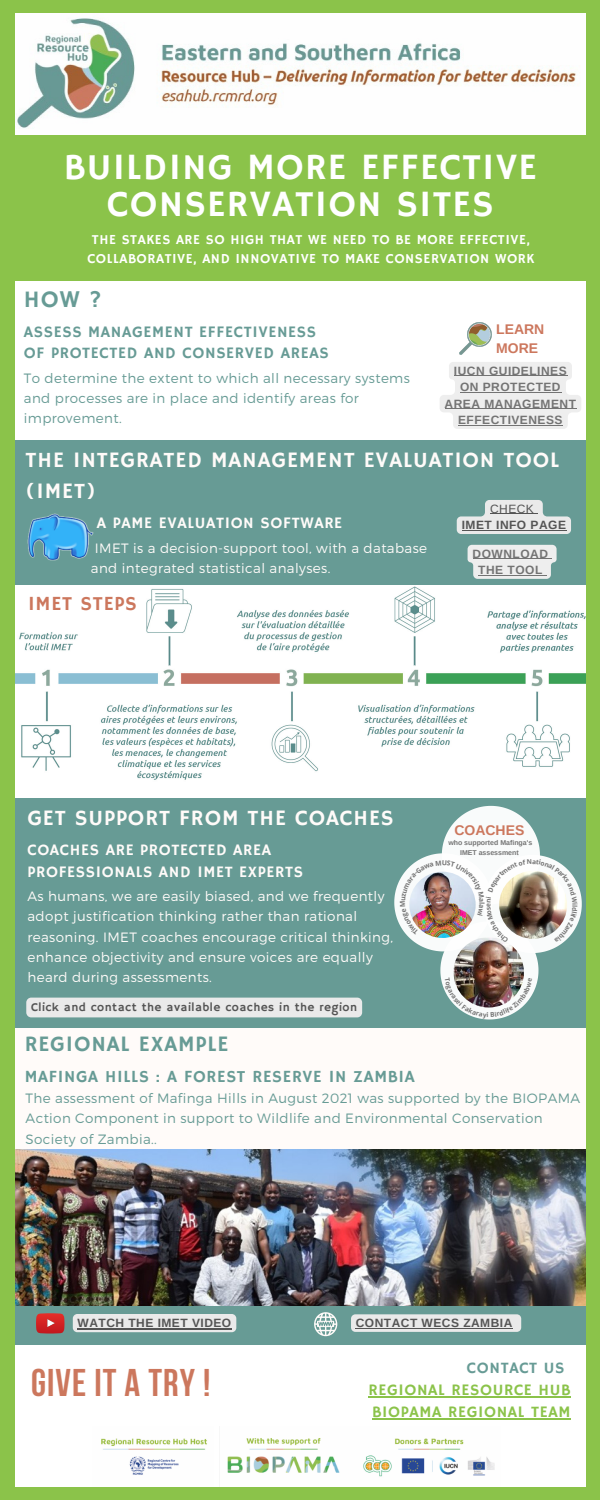
<style>
.page{position:relative;width:600px;height:1500px;background:#8bc34a}
.page>*{position:absolute;margin:0;border:0;box-sizing:border-box;transform-origin:0 0}
.t1{font:700 38.5px "Bebas Neue";letter-spacing:.03em;color:#cc775d}
.t2{font:37px/36.8px "Hammersmith One";letter-spacing:.03em;color:#fff;text-align:center}
.t3{font:24px "Hammersmith One";color:#679b95}
.t4{font:22px/30.8px "Hammersmith One";letter-spacing:.04em;color:#fffbf9}
.t5{font:22px "Hammersmith One";letter-spacing:.04em;color:#679b95}
.t6{font:20px "Hammersmith One";letter-spacing:.04em;color:#cc775d}
.t7{font:17px "Hammersmith One";letter-spacing:.04em;color:#679b95}
.t8{font:16px/21.8px "Hammersmith One";letter-spacing:.04em;color:#fffbf9}
.t9{font:16px/21.8px "Hammersmith One";letter-spacing:.04em;color:#679b95}
.t10{font:16px/21.8px "Hammersmith One";letter-spacing:.04em;color:#8bc34a}
.t11{font:700 14px/19.5px "Arimo";color:#cc775d}
.t12{font:13.8px/18.8px "Hammersmith One";letter-spacing:.04em;color:#fff;text-align:center}
.t13{font:300 13.5px/20.2px "Montserrat";letter-spacing:.03em;color:#fffbf9}
.t14{font:300 13.5px/20.2px "Montserrat";letter-spacing:.03em;color:#679b95}
.t15{font:700 12px/16.5px "Arimo";letter-spacing:.04em;color:#737373;text-align:center}
.t16{font:700 12px "Arimo";letter-spacing:.04em;color:#545454}
.t17{font:12px "Hammersmith One";letter-spacing:.04em;color:#545454}
.t18{font:12px "Arimo";letter-spacing:.04em;color:#545454}
.t19{font:700 7px/9.3px "Arimo";color:#737373;text-align:center}
.t20{font:700 6.5px "Open Sans";color:#737373}
.s1{color:#fffbf9}
</style>
<div class="page">
<img style="left:15px;top:1149px;width:571px;height:157px">
<div style="left:13px;top:1027px;width:587px;height:122px;background:#fffbf9"></div>
<div style="left:0;top:1345px;width:600px;height:155px;background:#fff"></div>
<img style="left:15px;top:14px;width:571px;height:120px">
<div style="left:0;top:438px;width:600px;height:590px;background:#679b95"></div>
<img style="left:27px;top:514px;width:66px;height:47px">
<img style="left:15px;top:586px;width:572px;height:211px">
<img style="left:101px;top:1438px;width:394px;height:39px">
<div style="left:0;top:281px;width:600px;height:159px;background:#fff"></div>
<div style="left:15px;top:586px;width:129px;height:27px;background:#fff"></div>
<div style="left:13px;top:1306px;width:574px;height:39px;background:#679b95"></div>
<hr style="left:369px;top:1397px;width:202px;height:1px;background:#8bc34a">
<hr style="left:372px;top:1418px;width:199px;height:2px;background:#8bc34a">
<svg style="left:36px;top:1313px;width:28px;height:21px"></svg>
<svg style="left:314px;top:1312px;width:23px;height:24px"></svg>
<div style="left:73px;top:1314px;width:163px;height:18px;background:#eaeaea;border-radius:5px"></div>
<hr style="left:78px;top:1329px;width:154px;height:1px;background:#545454">
<svg style="left:351px;top:1314px;width:170px;height:18px;background:#e5e7e7"></svg>
<hr style="left:356px;top:1328px;width:157px;height:1px;background:#545454">
<svg style="left:457px;top:500px;width:114px;height:34px"></svg>
<hr style="left:462px;top:530px;width:105px;height:1px;background:#545454">
<svg style="left:468px;top:545px;width:89px;height:34px;background:#dee1e1"></svg>
<div style="left:26px;top:998px;width:336px;height:19px;background:#eaeaea;border-radius:5px"></div>
<svg style="left:440px;top:281px;width:147px;height:149px"></svg>
<hr style="left:454px;top:376px;width:113px;height:1px;background:#737373">
<hr style="left:460px;top:392px;width:101px;height:1px;background:#737373">
<hr style="left:445px;top:409px;width:132px;height:1px;background:#737373">
<hr style="left:458px;top:425px;width:105px;height:1px;background:#737373">
<div style="left:0;top:14px;width:15px;height:1486px;background:#8bc34a"></div>
<div style="left:0;top:1487px;width:600px;height:13px;background:#8bc34a"></div>
<div style="left:587px;top:0;width:13px;height:1498px;background:#8bc34a"></div>
<img style="left:394px;top:806px;width:188px;height:214px">
<h2 class="t2" style="left:64px;top:150px;width:474px">BUILDING MORE EFFECTIVE<br>CONSERVATION SITES</h2>
<p class="t12" style="left:87px;top:231px;width:449px">THE STAKES ARE SO HIGH THAT WE NEED TO BE MORE EFFECTIVE,<br>COLLABORATIVE, AND INNOVATIVE TO MAKE CONSERVATION WORK</p>
<h3 class="t3" style="left:24px;top:285px;width:79px">HOW ?</h3>
<p class="t9" style="left:24px;top:321px;width:306px">ASSESS MANAGEMENT EFFECTIVENESS<br>OF PROTECTED AND CONSERVED AREAS</p>
<p class="t14" style="left:24px;top:367px;width:388px">To determine the extent to which all necessary systems and processes are in place and identify areas for improvement.</p>
<p class="t11" style="left:496px;top:319px;width:50px">LEARN<br>MORE</p>
<p class="t15" style="left:445px;top:362px;width:133px">IUCN GUIDELINES<br>ON PROTECTED<br>AREA MANAGEMENT<br>EFFECTIVENESS</p>
<h3 class="t4" style="left:26px;top:446px;width:535px">THE INTEGRATED MANAGEMENT EVALUATION TOOL (IMET)</h3>
<p class="t8" style="left:97px;top:513px;width:247px">A PAME EVALUATION SOFTWARE</p>
<p class="t13" style="left:91px;top:537px;width:338px;text-indent:4px">IMET is a decision-support tool, with a database and integrated statistical analyses.</p>
<h3 class="t6" style="left:28px;top:592px;width:110px">IMET STEPS</h3>
<p class="t18" style="left:490px;top:502px;width:45px">CHECK</p>
<p class="t16" style="left:462px;top:519px;width:106px">IMET INFO PAGE</p>
<p class="t15" style="left:473px;top:545px;width:77px">DOWNLOAD<br>THE TOOL</p>
<h3 class="t4" style="left:27px;top:803px;width:368px">GET SUPPORT FROM THE COACHES</h3>
<p class="t8" style="left:27px;top:840px;width:277px">COACHES ARE PROTECTED AREA<br>PROFESSIONALS AND IMET EXPERTS</p>
<p class="t13" style="left:27px;top:886px;width:367px">As humans, we are easily biased, and we frequently adopt justification thinking rather than rational reasoning. IMET coaches encourage critical thinking, enhance objectivity and ensure voices are equally heard during assessments.</p>
<p class="t17" style="left:31px;top:1000px;width:327px">Click and contact the available coaches in the region</p>
<h3 class="t5" style="left:25px;top:1031px;width:219px">REGIONAL EXAMPLE<span class="s1">S</span></h3>
<p class="t7" style="left:25px;top:1066px;width:392px">MAFINGA HILLS : A FOREST RESERVE IN ZAMBIA</p>
<p class="t11" style="left:454px;top:820px;width:71px">COACHES</p>
<p class="t19" style="left:448px;top:838px;width:86px">who supported Mafinga's<br>IMET assessment</p>
<p class="t20" style="left:484px;top:907px;width:5px;rotate:-90deg">e</p>
<p class="t14" style="left:26px;top:1088px;width:556px">The assessment of Mafinga Hills in August 2021 was supported by the BIOPAMA<br>Action Component in support to Wildlife and Environmental Conservation<br>Society of Zambia..</p>
<p class="t16" style="left:78px;top:1317px;width:155px">WATCH THE IMET VIDEO</p>
<h1 class="t1" style="left:31px;top:1367px;width:181px">GIVE IT A TRY !</h1>
<p class="t16" style="left:356px;top:1316px;width:158px">CONTACT WECS ZAMBIA</p>
<p class="t9" style="left:467px;top:1358px;width:99px">CONTACT US</p>
<p class="t10" style="left:369px;top:1380px;width:203px">REGIONAL RESOURCE HUB<br>BIOPAMA REGIONAL TEAM</p>
</div>
